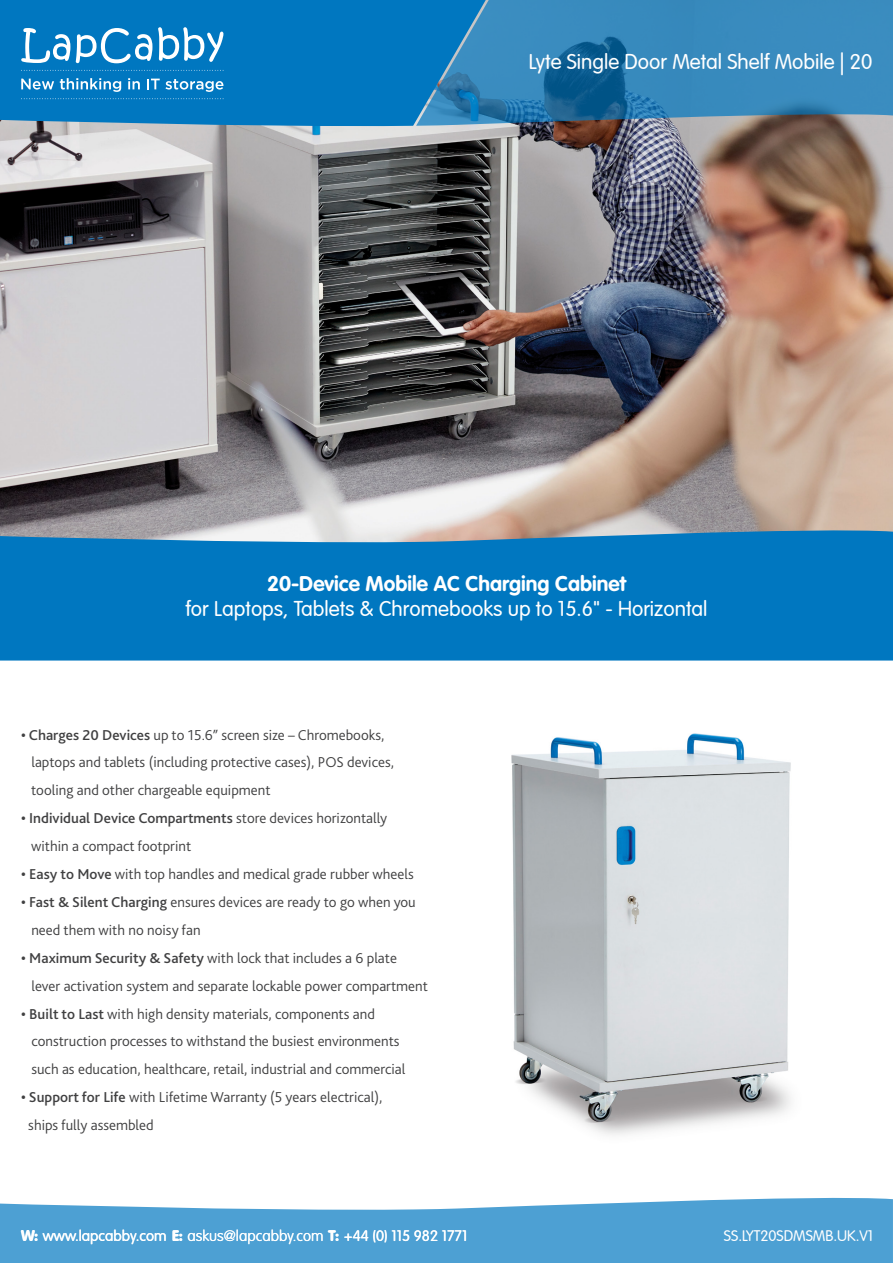
<style>
.page{position:relative;width:893px;height:1263px;background:#fff}
.page>*{position:absolute;margin:0;border:0;box-sizing:border-box;transform-origin:0 0}
.t1{font:300 21px "VAG Rounded";color:#fff}
.t2{font:700 21px "VAG Rounded Std";color:#fff}
.t3{font:300 15px/27.9px "Bliss 2";color:#404041}
.t4{font:100 15px "VAG Rounded Std";color:#fff}
.t5{font:300 15px "VAG Rounded";color:#fff}
.s1{font-weight:500}
.s2{font-family:"Myriad Pro";font-weight:400}
.s3{font-family:"VAG Rounded BT";font-weight:400}
.s4{font-family:"VAG Rounded";font-weight:300}
.s5{font-weight:300}
</style>
<div class="page">
<img style="left:0;top:126px;width:893px;height:400px">
<svg style="left:0;top:1198px;width:893px;height:65px;background:#5faad7"></svg>
<div style="left:0;top:0;width:486px;height:128px;background:#0077c0"></div>
<svg style="left:416px;top:0;width:477px;height:126px;background:#3483b4"></svg>
<svg style="left:0;top:526px;width:893px;height:134px;background:#117dbf"></svg>
<svg style="left:21px;top:98px;width:203px;height:1px"></svg>
<svg style="left:21px;top:27px;width:202px;height:36px"></svg>
<svg style="left:21px;top:79px;width:33px;height:11px"></svg>
<svg style="left:60px;top:78px;width:61px;height:14px"></svg>
<svg style="left:128px;top:78px;width:12px;height:11px"></svg>
<svg style="left:147px;top:79px;width:76px;height:13px"></svg>
<svg style="left:21px;top:70px;width:203px;height:1px"></svg>
<img style="left:511px;top:733px;width:280px;height:402px">
<h1 class="t1" style="left:529px;top:49px;width:345px">Lyte Single Door Metal Shelf Mobile | 20</h1>
<h1 class="t2" style="left:267px;top:571px;width:360px">20-Device Mobile AC Charging Cabinet</h1>
<h1 class="t1" style="left:185px;top:597px;width:524px">for Laptops, Tablets &amp; Chromebooks up to 15.6" - Horizontal</h1>
<p class="t3" style="left:31px;top:720px;width:364px;text-indent:-10px"><span class="s1">• Charges 20 Devices</span> up to 15.6<span class="s2">”</span> screen size – Chromebooks, laptops and tablets (including protective cases), POS devices, tooling and other chargeable equipment</p>
<p class="t3" style="left:31px;top:804px;width:358px;text-indent:-10px"><span class="s1">• Individual Device Compartments</span> store devices horizontally within a compact footprint</p>
<p class="t3" style="left:21px;top:860px;width:394px"><span class="s1">• Easy to Move</span> with top handles and medical grade rubber wheels</p>
<p class="t3" style="left:31px;top:888px;width:386px;text-indent:-10px"><span class="s1">• Fast &amp; Silent Charging</span> ensures devices are ready to go when you need them with no noisy fan</p>
<p class="t3" style="left:31px;top:943px;width:398px;text-indent:-10px"><span class="s1">• Maximum Security &amp; Safety</span> with lock that includes a 6 plate lever activation system and separate lockable power compartment</p>
<p class="t3" style="left:31px;top:999px;width:376px;text-indent:-10px"><span class="s1">• Built to Last</span> with high density materials, components and construction processes to withstand the busiest environments such as education, healthcare, retail, industrial and commercial</p>
<p class="t3" style="left:28px;top:1083px;width:355px;text-indent:-7px"><span class="s1">• Support for Life</span> with Lifetime Warranty (5 years electrical), ships fully assembled</p>
<p class="t4" style="left:21px;top:1227px;width:448px"><span class="s3">W:</span> <span class="s4">www.lapcabby.com</span> <span class="s3">E:</span> askus@lapcabby.com <span class="s3">T:</span> <span class="s5">+44 (0) 115 982 1771</span></p>
<p class="t5" style="left:724px;top:1227px;width:151px">SS.LYT20SDMSMB.UK.V1</p>
</div>
